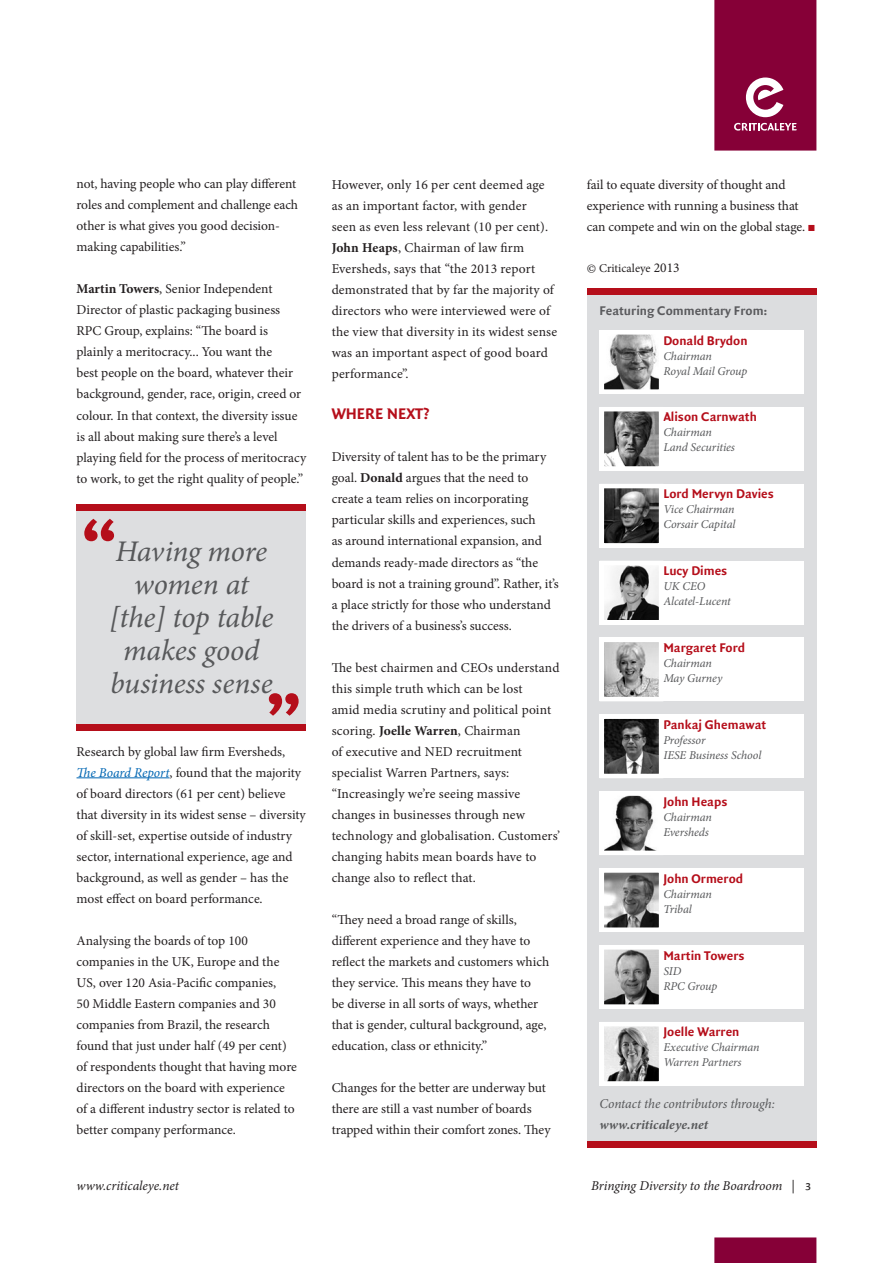
<style>
.page{position:relative;width:893px;height:1263px;background:#fff}
.page>*{position:absolute;margin:0;border:0;box-sizing:border-box;transform-origin:0 0}
.t1{font:75px "Quadraat Sans OT Bld";color:#b50e1a}
.Text{font:italic 30px/33px "Minion Pro";letter-spacing:-.01em;color:#57585a;text-align:center}
.Text-2{font:16.5px "Quadraat Sans OT Bld";color:#b50e1a}
.Text-3{font:13.5px/21px "Minion Pro";color:#231f20}
.Text-4{font:13.5px "Quadraat Sans OT Bld";color:#b50e1a}
.t2{font:italic 13.5px "Minion Pro";letter-spacing:-.005em;color:#231f20}
.Text-5{font:italic 13.5px "Minion Pro";letter-spacing:-.01em;color:#57585a}
.Text-6{font:13.5px "Quadraat Sans OT Bld";color:#5a5a5d}
.Text-7{font:italic 700 13.5px "Minion Pro";letter-spacing:.005em;color:#57585a}
.Text-8{font:italic 12px "Minion Pro";letter-spacing:-.01em;color:#57585a}
.Text-9{font:12px "Minion Pro";color:#231f20}
.s1{font-weight:700}
.s2{font-style:italic;color:#0166b3}
.s3{font-family:"Quadraat Sans OT";color:#b50e1a}
.s4{font-size:13.5px}
.s5{font-family:"Quadraat Sans Caps";font-style:normal}
</style>
<div class="page">
<svg style="left:714px;top:0;width:102px;height:151px;background:#8f1446"></svg>
<div style="left:714px;top:1237px;width:102px;height:26px;background:#860037"></div>
<hr style="left:77px;top:777px;width:93px;height:1px;background:#0166b3">
<div style="left:77px;top:504px;width:229px;height:227px;background:#dddee0"></div>
<div style="left:77px;top:724px;width:229px;height:6px;background:#b50e1a"></div>
<div style="left:77px;top:504px;width:229px;height:7px;background:#b50e1a"></div>
<div style="left:587px;top:292px;width:229px;height:856px;background:#dcdddf"></div>
<div style="left:587px;top:1142px;width:229px;height:6px;background:#b50e1a"></div>
<div style="left:587px;top:289px;width:229px;height:6px;background:#b50e1a"></div>
<div style="left:600px;top:330px;width:204px;height:64px;background:#fff"></div>
<img style="left:605px;top:335px;width:53px;height:54px">
<div style="left:600px;top:407px;width:204px;height:64px;background:#fff"></div>
<img style="left:605px;top:412px;width:53px;height:54px">
<div style="left:600px;top:407px;width:63px;height:64px;border:4px solid #fff"></div>
<div style="left:600px;top:484px;width:204px;height:64px;background:#fff"></div>
<img style="left:605px;top:489px;width:53px;height:54px">
<div style="left:600px;top:484px;width:63px;height:64px;border:4px solid #fff"></div>
<div style="left:600px;top:561px;width:204px;height:63px;background:#fff"></div>
<img style="left:605px;top:566px;width:53px;height:53px">
<div style="left:600px;top:561px;width:63px;height:63px;border:4px solid #fff"></div>
<div style="left:600px;top:637px;width:204px;height:64px;background:#fff"></div>
<img style="left:605px;top:642px;width:53px;height:54px">
<div style="left:600px;top:637px;width:63px;height:64px;border:4px solid #fff"></div>
<div style="left:600px;top:714px;width:204px;height:64px;background:#fff"></div>
<img style="left:605px;top:719px;width:53px;height:54px">
<div style="left:600px;top:714px;width:63px;height:64px;border:4px solid #fff"></div>
<div style="left:600px;top:868px;width:204px;height:64px;background:#fff"></div>
<img style="left:605px;top:873px;width:53px;height:54px">
<div style="left:600px;top:868px;width:63px;height:64px;border:4px solid #fff"></div>
<div style="left:600px;top:945px;width:204px;height:64px;background:#fff"></div>
<img style="left:605px;top:950px;width:53px;height:54px">
<div style="left:600px;top:945px;width:63px;height:64px;border:4px solid #fff"></div>
<div style="left:600px;top:1022px;width:204px;height:64px;background:#fff"></div>
<img style="left:605px;top:1027px;width:53px;height:54px">
<div style="left:600px;top:1022px;width:63px;height:64px;border:4px solid #fff"></div>
<div style="left:600px;top:791px;width:204px;height:64px;background:#fff"></div>
<img style="left:605px;top:796px;width:50px;height:54px">
<p class="Text-3" style="left:77px;top:174px;width:223px">not, having people who can play different roles and complement and challenge each other is what gives you good decision&shy;making capabilities.”</p>
<p class="Text-3" style="left:77px;top:279px;width:231px"><span class="s1">Martin Towers</span>, Senior Independent Director of plastic packaging business RPC Group, explains: “The board is plainly a meritocracy... You want the<br>best people on the board, whatever their background, gender, race, origin, creed or colour. In that context, the diversity issue is all about making sure there’s a level playing field for the process of meritocracy to work, to get the right quality of people.”</p>
<p class="t1" style="left:81px;top:501px;width:39px">“</p>
<p class="Text" style="left:116px;top:535px;width:153px">Having more women at</p>
<p class="Text" style="left:109px;top:601px;width:165px">[the] top table makes good business sense</p>
<p class="t1" style="left:302px;top:733px;width:39px;rotate:-180deg">“</p>
<p class="Text-3" style="left:77px;top:741px;width:231px">Research by global law firm Eversheds, <span class="s2">The Board Report</span>, found that the majority of board directors (61 per cent) believe that diversity in its widest sense – diversity of skill-set, expertise outside of industry sector, international experience, age and background, as well as gender – has the most effect on board performance.</p>
<p class="Text-3" style="left:77px;top:930px;width:222px">Analysing the boards of top 100 companies in the UK, Europe and the US, over 120 Asia-Pacific companies,<br>50 Middle Eastern companies and 30 companies from Brazil, the research found that just under half (49 per cent) of respondents thought that having more directors on the board with experience of a different industry sector is related to better company performance.</p>
<p class="Text-3" style="left:332px;top:174px;width:227px">However, only 16 per cent deemed age as an important factor, with gender<br>seen as even less relevant (10 per cent).<br><span class="s1">John Heaps</span>, Chairman of law firm Eversheds, says that “the 2013 report demonstrated that by far the majority of directors who were interviewed were of the view that diversity in its widest sense was an important aspect of good board performance”.</p>
<p class="Text-2" style="left:332px;top:405px;width:99px">WHERE NEXT?</p>
<p class="Text-3" style="left:332px;top:447px;width:229px">Diversity of talent has to be the primary goal. <span class="s1">Donald</span> argues that the need to create a team relies on incorporating particular skills and experiences, such<br>as around international expansion, and demands ready-made directors as “the board is not a training ground”. Rather, it’s a place strictly for those who understand the drivers of a business’s success.</p>
<p class="Text-3" style="left:332px;top:657px;width:230px">The best chairmen and CEOs understand this simple truth which can be lost<br>amid media scrutiny and political point scoring. <span class="s1">Joelle Warren</span>, Chairman<br>of executive and NED recruitment specialist Warren Partners, says: “Increasingly we’re seeing massive changes in businesses through new technology and globalisation. Customers’ changing habits mean boards have to change also to reflect that.</p>
<p class="Text-3" style="left:332px;top:909px;width:219px">“They need a broad range of skills, different experience and they have to reflect the markets and customers which they service. This means they have to<br>be diverse in all sorts of ways, whether that is gender, cultural background, age, education, class or ethnicity.”</p>
<p class="Text-3" style="left:332px;top:1077px;width:220px">Changes for the better are underway but there are still a vast number of boards trapped within their comfort zones. They</p>
<p class="Text-3" style="left:587px;top:174px;width:230px">fail to equate diversity of thought and experience with running a business that can compete and win on the global stage. <span class="s3">▪</span></p>
<p class="Text-9" style="left:587px;top:261px;width:94px"><span class="s4">©</span> Criticaleye <span class="s4">2013</span></p>
<p class="Text-6" style="left:600px;top:303px;width:169px">Featuring Commentary From:</p>
<p class="Text-4" style="left:663px;top:333px;width:86px">Donald Brydon</p>
<p class="Text-8" style="left:663px;top:348px;width:50px">Chairman</p>
<p class="Text-8" style="left:663px;top:363px;width:85px">Royal Mail Group</p>
<p class="Text-4" style="left:663px;top:409px;width:95px">Alison Carnwath</p>
<p class="Text-8" style="left:663px;top:424px;width:50px">Chairman</p>
<p class="Text-8" style="left:663px;top:439px;width:73px">Land Securities</p>
<p class="Text-4" style="left:663px;top:486px;width:112px">Lord Mervyn Davies</p>
<p class="Text-8" style="left:663px;top:501px;width:73px">Vice Chairman</p>
<p class="Text-8" style="left:663px;top:516px;width:74px">Corsair Capital</p>
<p class="Text-4" style="left:663px;top:563px;width:66px">Lucy Dimes</p>
<p class="Text-8" style="left:663px;top:578px;width:43px">UK CEO</p>
<p class="Text-8" style="left:663px;top:593px;width:69px">Alcatel-Lucent</p>
<p class="Text-4" style="left:663px;top:640px;width:83px">Margaret Ford</p>
<p class="Text-8" style="left:663px;top:655px;width:50px">Chairman</p>
<p class="Text-8" style="left:663px;top:670px;width:61px">May Gurney</p>
<p class="Text-4" style="left:663px;top:717px;width:104px">Pankaj Ghemawat</p>
<p class="Text-8" style="left:663px;top:732px;width:44px">Professor</p>
<p class="Text-8" style="left:663px;top:747px;width:99px">IESE Business School</p>
<p class="Text-4" style="left:663px;top:794px;width:66px">John Heaps</p>
<p class="Text-8" style="left:663px;top:809px;width:50px">Chairman</p>
<p class="Text-8" style="left:663px;top:824px;width:47px">Eversheds</p>
<p class="Text-4" style="left:663px;top:871px;width:81px">John Ormerod</p>
<p class="Text-8" style="left:663px;top:886px;width:50px">Chairman</p>
<p class="Text-8" style="left:663px;top:901px;width:30px">Tribal</p>
<p class="Text-4" style="left:663px;top:948px;width:83px">Martin Towers</p>
<p class="Text-8" style="left:663px;top:962px;width:20px">SID</p>
<p class="Text-8" style="left:663px;top:977px;width:56px">RPC Group</p>
<p class="Text-4" style="left:663px;top:1024px;width:78px">Joelle Warren</p>
<p class="Text-8" style="left:663px;top:1039px;width:98px">Executive Chairman</p>
<p class="Text-8" style="left:663px;top:1054px;width:80px">Warren Partners</p>
<p class="Text-5" style="left:600px;top:1095px;width:177px">Contact the contributors through:</p>
<p class="Text-7" style="left:600px;top:1115px;width:110px">www.criticaleye.net</p>
<p class="t2" style="left:77px;top:1176px;width:104px">www.criticaleye.net</p>
<p class="t2" style="left:591px;top:1176px;width:222px">Bringing Diversity to the Boardroom | <span class="s5">3</span></p>
</div>
